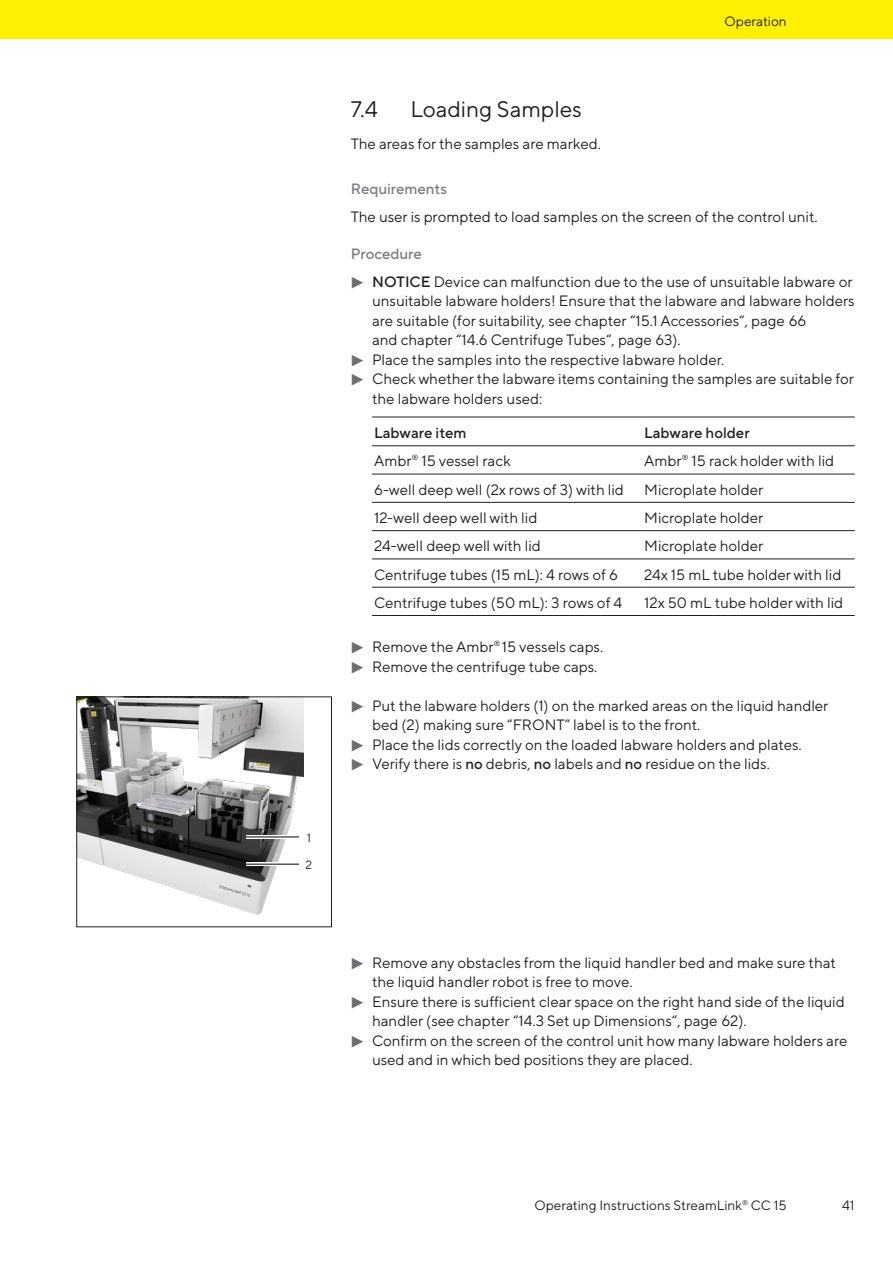
<style>
.page{position:relative;width:893px;height:1263px;background:#fff}
.page>*{position:absolute;margin:0;border:0;box-sizing:border-box;transform-origin:0 0}
.t1{font:22.5px "TT Norms Pro";color:#231f20}
.t2{font:15px/28px "TT Norms Pro";color:#231f20}
.t3{font:500 15px "TT Norms Pro";color:#231f20}
.t4{font:500 15px "TT Norms Pro";color:#7c7e81}
.t5{font:13.5px "TT Norms Pro";color:#231f20}
.t6{font:12px "TT Norms Pro";color:#231f20}
.s1{font-weight:500;color:#7c7e81}
.s2{font-family:"PIK72022";color:#6c6d70}
.s3{font-weight:500}
</style>
<div class="page">
<div style="left:0;top:0;width:893px;height:38px;background:#fff101"></div>
<hr style="left:372px;top:417px;width:270px;height:1px;background:#231f20">
<hr style="left:642px;top:417px;width:213px;height:1px;background:#231f20">
<hr style="left:372px;top:445px;width:270px;height:1px;background:#231f20">
<hr style="left:642px;top:445px;width:213px;height:1px;background:#231f20">
<hr style="left:372px;top:474px;width:270px;height:1px;background:#231f20">
<hr style="left:642px;top:474px;width:213px;height:1px;background:#231f20">
<hr style="left:372px;top:502px;width:270px;height:1px;background:#231f20">
<hr style="left:642px;top:502px;width:213px;height:1px;background:#231f20">
<hr style="left:372px;top:530px;width:270px;height:1px;background:#231f20">
<hr style="left:372px;top:559px;width:270px;height:1px;background:#231f20">
<hr style="left:372px;top:587px;width:270px;height:1px;background:#231f20">
<hr style="left:372px;top:615px;width:270px;height:1px;background:#231f20">
<hr style="left:642px;top:530px;width:213px;height:1px;background:#231f20">
<hr style="left:642px;top:559px;width:213px;height:1px;background:#231f20">
<hr style="left:642px;top:587px;width:213px;height:1px;background:#231f20">
<hr style="left:642px;top:615px;width:213px;height:1px;background:#231f20">
<img style="left:79px;top:699px;width:224px;height:216px">
<div style="left:77px;top:697px;width:255px;height:230px;border:1px solid #231f20"></div>
<hr style="left:247px;top:863px;width:51px;height:3px;background:#fff">
<hr style="left:247px;top:863px;width:51px;height:2px;background:#231f20">
<hr style="left:247px;top:835px;width:51px;height:3px;background:#fff">
<hr style="left:247px;top:836px;width:51px;height:1px;background:#231f20">
<p class="t6" style="left:307px;top:829px;width:6px">1</p>
<p class="t6" style="left:306px;top:856px;width:8px">2</p>
<p class="t5" style="left:725px;top:11px;width:64px">Operation</p>
<h1 class="t1" style="left:351px;top:93px;width:29px">7.4</h1>
<h1 class="t1" style="left:410px;top:93px;width:173px">Loading Samples</h1>
<p class="t2" style="left:351px;top:129px;width:252px">The areas for the samples are marked.</p>
<p class="t4" style="left:351px;top:178px;width:98px">Requirements</p>
<p class="t2" style="left:351px;top:202px;width:468px">The user is prompted to load samples on the screen of the control unit.</p>
<p class="t2" style="left:351px;top:238px;width:503px"><span class="s1">Procedure<br></span><span class="s2">t</span> <span class="s3">NOTICE</span> Device can malfunction due to the use of unsuitable labware or</p>
<p class="t2" style="left:372px;top:286px;width:484px">unsuitable labware holders! Ensure that the labware and labware holders</p>
<p class="t2" style="left:372px;top:305px;width:436px">are suitable (for suitability, see chapter “15.1 Accessories“, page 66</p>
<p class="t2" style="left:372px;top:325px;width:310px">and chapter “14.6 Centrifuge Tubes“, page 63).</p>
<p class="t2" style="left:351px;top:344px;width:375px"><span class="s2">t</span> Place the samples into the respective labware holder.</p>
<p class="t2" style="left:351px;top:364px;width:505px"><span class="s2">t</span> Check whether the labware items containing the samples are suitable for</p>
<p class="t2" style="left:372px;top:383px;width:172px">the labware holders used:</p>
<p class="t3" style="left:374px;top:421px;width:94px">Labware item</p>
<p class="t3" style="left:644px;top:421px;width:107px">Labware holder</p>
<p class="t2" style="left:374px;top:446px;width:138px">Ambr<sup>®</sup> 15 vessel rack</p>
<p class="t2" style="left:644px;top:446px;width:191px">Ambr<sup>®</sup> 15 rack holder with lid</p>
<p class="t2" style="left:374px;top:474px;width:251px">6-well deep well (2x rows of 3) with lid</p>
<p class="t2" style="left:644px;top:474px;width:121px">Microplate holder</p>
<p class="t2" style="left:374px;top:502px;width:165px">12-well deep well with lid</p>
<p class="t2" style="left:644px;top:502px;width:121px">Microplate holder</p>
<p class="t2" style="left:374px;top:531px;width:168px">24-well deep well with lid</p>
<p class="t2" style="left:644px;top:531px;width:121px">Microplate holder</p>
<p class="t2" style="left:374px;top:559px;width:245px">Centrifuge tubes (15 mL): 4 rows of 6</p>
<p class="t2" style="left:644px;top:559px;width:199px">24x 15 mL tube holder with lid</p>
<p class="t2" style="left:374px;top:587px;width:250px">Centrifuge tubes (50 mL): 3 rows of 4</p>
<p class="t2" style="left:644px;top:587px;width:200px">12x 50 mL tube holder with lid</p>
<p class="t2" style="left:351px;top:636px;width:254px;line-height:19.5px"><span class="s2">t</span> Remove the Ambr<sup>®</sup> 15 vessels caps. <span class="s2">t</span> Remove the centrifuge tube caps.</p>
<p class="t2" style="left:351px;top:690px;width:479px"><span class="s2">t</span> Put the labware holders (1) on the marked areas on the liquid handler</p>
<p class="t2" style="left:372px;top:710px;width:330px">bed (2) making sure “FRONT“ label is to the front.</p>
<p class="t2" style="left:351px;top:729px;width:452px"><span class="s2">t</span> Place the lids correctly on the loaded labware holders and plates.</p>
<p class="t2" style="left:351px;top:749px;width:420px"><span class="s2">t</span> Verify there is <span class="s3">no</span> debris, <span class="s3">no</span> labels and <span class="s3">no</span> residue on the lids.</p>
<p class="t2" style="left:351px;top:947px;width:486px"><span class="s2">t</span> Remove any obstacles from the liquid handler bed and make sure that</p>
<p class="t2" style="left:372px;top:967px;width:262px">the liquid handler robot is free to move.</p>
<p class="t2" style="left:351px;top:986px;width:495px"><span class="s2">t</span> Ensure there is sufficient clear space on the right hand side of the liquid</p>
<p class="t2" style="left:372px;top:1006px;width:376px">handler (see chapter “14.3 Set up Dimensions“, page 62).</p>
<p class="t2" style="left:351px;top:1025px;width:498px"><span class="s2">t</span> Confirm on the screen of the control unit how many labware holders are</p>
<p class="t2" style="left:372px;top:1045px;width:322px">used and in which bed positions they are placed.</p>
<p class="t5" style="left:535px;top:1195px;width:254px">Operating Instructions StreamLink<sup>®</sup> CC 15</p>
<p class="t5" style="left:842px;top:1195px;width:14px">41</p>
</div>
